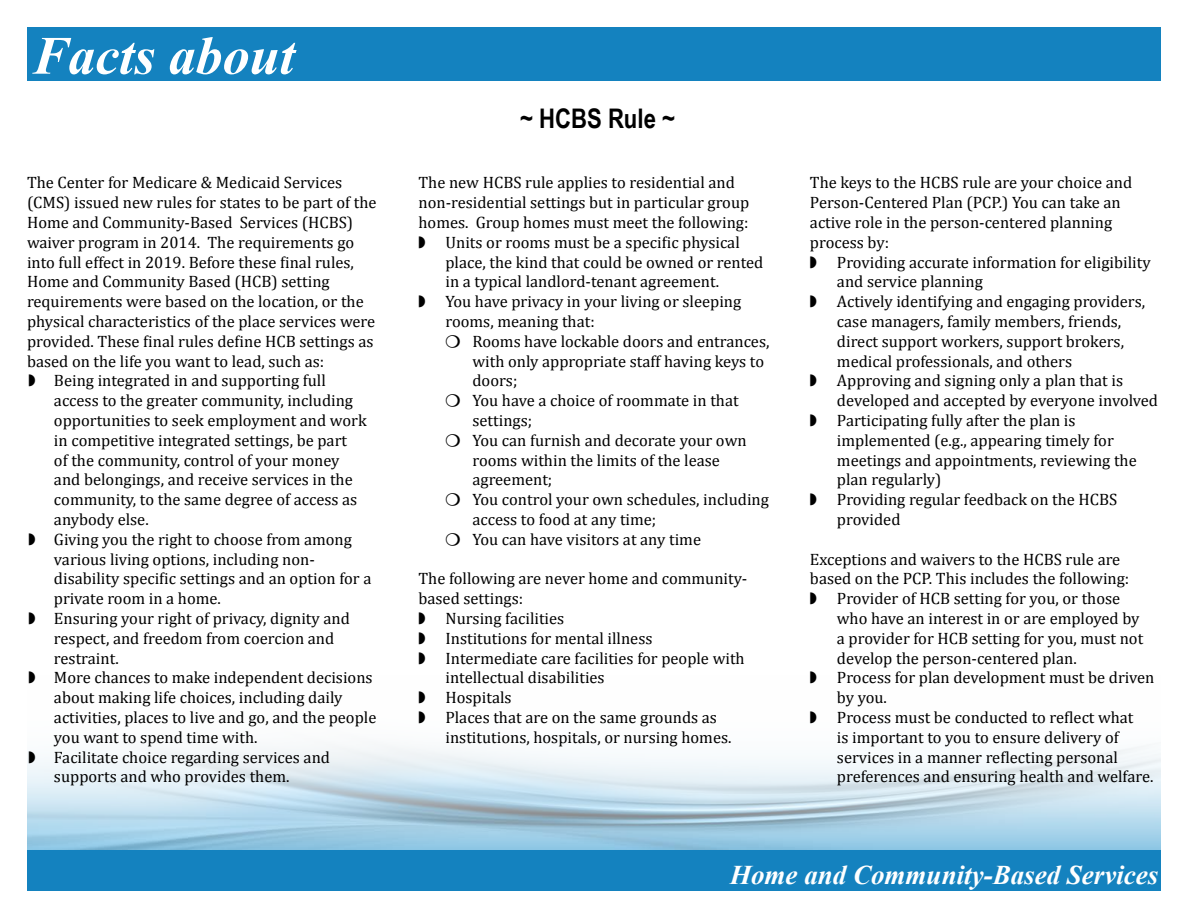
<style>
.page{position:relative;width:1188px;height:918px;background:#fff}
.page>*{position:absolute;margin:0;border:0;box-sizing:border-box;transform-origin:0 0}
.t1{font:italic 700 54px "Times New Roman";color:#fff}
.t2{font:italic 700 27px "Times New Roman";color:#fff}
.t3{font:700 27px "Arial Narrow";color:#000}
.t4{font:16.5px/19.8px "Cambria";color:#000}
</style>
<div class="page">
<div style="left:27px;top:27px;width:1134px;height:54px;background:#1482bf"></div>
<div style="left:27px;top:850px;width:1134px;height:41px;background:#1482bf"></div>
<svg style="left:29px;top:751px;width:6px;height:12px"></svg>
<h1 class="t1" style="left:32px;top:18px;width:264px">Facts about</h1>
<p class="t4" style="left:27px;top:173px;width:317px">The Center for Medicare &amp; Medicaid Services</p>
<p class="t4" style="left:27px;top:193px;width:351px">(CMS) issued new rules for states to be part of the</p>
<p class="t4" style="left:27px;top:212px;width:328px">Home and Community-Based Services (HCBS)</p>
<p class="t4" style="left:27px;top:232px;width:329px">waiver program in 2014. The requirements go</p>
<p class="t4" style="left:27px;top:252px;width:329px">into full effect in 2019. Before these final rules,</p>
<p class="t4" style="left:27px;top:272px;width:304px">Home and Community Based (HCB) setting</p>
<p class="t4" style="left:27px;top:292px;width:338px">requirements were based on the location, or the</p>
<p class="t4" style="left:27px;top:311px;width:350px">physical characteristics of the place services were</p>
<p class="t4" style="left:27px;top:331px;width:348px">provided. These final rules define HCB settings as</p>
<p class="t4" style="left:27px;top:351px;width:299px">based on the life you want to lead, such as:</p>
<p class="t4" style="left:54px;top:371px;width:273px">Being integrated in and supporting full</p>
<p class="t4" style="left:54px;top:391px;width:301px">access to the greater community, including</p>
<p class="t4" style="left:54px;top:410px;width:314px">opportunities to seek employment and work</p>
<p class="t4" style="left:54px;top:430px;width:295px">in competitive integrated settings, be part</p>
<p class="t4" style="left:54px;top:450px;width:287px">of the community, control of your money</p>
<p class="t4" style="left:54px;top:470px;width:300px">and belongings, and receive services in the</p>
<p class="t4" style="left:54px;top:490px;width:305px">community, to the same degree of access as</p>
<p class="t4" style="left:54px;top:509px;width:96px">anybody else.</p>
<p class="t4" style="left:54px;top:529px;width:299px">Giving you the right to choose from among</p>
<p class="t4" style="left:54px;top:549px;width:262px">various living options, including non-</p>
<p class="t4" style="left:54px;top:569px;width:319px">disability specific settings and an option for a</p>
<p class="t4" style="left:54px;top:589px;width:168px">private room in a home.</p>
<p class="t4" style="left:54px;top:608px;width:297px">Ensuring your right of privacy, dignity and</p>
<p class="t4" style="left:54px;top:628px;width:282px">respect, and freedom from coercion and</p>
<p class="t4" style="left:54px;top:648px;width:66px">restraint.</p>
<p class="t4" style="left:54px;top:668px;width:320px">More chances to make independent decisions</p>
<p class="t4" style="left:54px;top:688px;width:290px">about making life choices, including daily</p>
<p class="t4" style="left:54px;top:707px;width:324px">activities, places to live and go, and the people</p>
<p class="t4" style="left:54px;top:727px;width:205px">you want to spend time with.</p>
<p class="t4" style="left:54px;top:747px;width:278px">Facilitate choice regarding services and</p>
<p class="t4" style="left:54px;top:767px;width:237px">supports and who provides them.</p>
<h2 class="t3" style="left:520px;top:98px;width:157px">~ HCBS Rule ~</h2>
<p class="t4" style="left:418px;top:173px;width:318px">The new HCBS rule applies to residential and</p>
<p class="t4" style="left:418px;top:193px;width:332px">non-residential settings but in particular group</p>
<p class="t4" style="left:418px;top:212px;width:331px">homes. Group homes must meet the following:</p>
<p class="t4" style="left:445px;top:232px;width:296px">Units or rooms must be a specific physical</p>
<p class="t4" style="left:445px;top:252px;width:319px">place, the kind that could be owned or rented</p>
<p class="t4" style="left:445px;top:272px;width:275px">in a typical landlord-tenant agreement.</p>
<p class="t4" style="left:445px;top:292px;width:297px">You have privacy in your living or sleeping</p>
<p class="t4" style="left:445px;top:311px;width:151px">rooms, meaning that:</p>
<p class="t4" style="left:472px;top:331px;width:298px">Rooms have lockable doors and entrances,</p>
<p class="t4" style="left:472px;top:351px;width:293px">with only appropriate staff having keys to</p>
<p class="t4" style="left:472px;top:371px;width:46px">doors;</p>
<p class="t4" style="left:472px;top:391px;width:268px">You have a choice of roommate in that</p>
<p class="t4" style="left:472px;top:410px;width:61px">settings;</p>
<p class="t4" style="left:472px;top:430px;width:276px">You can furnish and decorate your own</p>
<p class="t4" style="left:472px;top:450px;width:249px">rooms within the limits of the lease</p>
<p class="t4" style="left:472px;top:470px;width:81px">agreement;</p>
<p class="t4" style="left:472px;top:490px;width:298px">You control your own schedules, including</p>
<p class="t4" style="left:472px;top:509px;width:185px">access to food at any time;</p>
<p class="t4" style="left:472px;top:529px;width:230px">You can have visitors at any time</p>
<p class="t4" style="left:418px;top:569px;width:330px">The following are never home and community-</p>
<p class="t4" style="left:418px;top:589px;width:106px">based settings:</p>
<p class="t4" style="left:445px;top:608px;width:120px">Nursing facilities</p>
<p class="t4" style="left:445px;top:628px;width:209px">Institutions for mental illness</p>
<p class="t4" style="left:445px;top:648px;width:301px">Intermediate care facilities for people with</p>
<p class="t4" style="left:445px;top:668px;width:161px">intellectual disabilities</p>
<p class="t4" style="left:445px;top:688px;width:68px">Hospitals</p>
<p class="t4" style="left:445px;top:707px;width:273px">Places that are on the same grounds as</p>
<p class="t4" style="left:445px;top:727px;width:288px">institutions, hospitals, or nursing homes.</p>
<p class="t4" style="left:810px;top:173px;width:324px">The keys to the HCBS rule are your choice and Person-Centered Plan (PCP.) You can take an active role in the person-centered planning process by:</p>
<p class="t4" style="left:837px;top:252px;width:323px">Providing accurate information for eligibility and service planning<br>Actively identifying and engaging providers, case managers, family members, friends, direct support workers, support brokers, medical professionals, and others<br>Approving and signing only a plan that is developed and accepted by everyone involved Participating fully after the plan is implemented (e.g., appearing timely for meetings and appointments, reviewing the plan regularly)<br>Providing regular feedback on the HCBS provided</p>
<p class="t4" style="left:810px;top:549px;width:312px">Exceptions and waivers to the HCBS rule are</p>
<p class="t4" style="left:810px;top:569px;width:321px">based on the PCP. This includes the following:</p>
<p class="t4" style="left:837px;top:589px;width:285px">Provider of HCB setting for you, or those</p>
<p class="t4" style="left:837px;top:608px;width:304px">who have an interest in or are employed by</p>
<p class="t4" style="left:837px;top:628px;width:308px">a provider for HCB setting for you, must not</p>
<p class="t4" style="left:837px;top:648px;width:241px">develop the person-centered plan.</p>
<p class="t4" style="left:837px;top:668px;width:319px">Process for plan development must be driven</p>
<p class="t4" style="left:837px;top:688px;width:51px">by you.</p>
<p class="t4" style="left:837px;top:707px;width:298px">Process must be conducted to reflect what</p>
<p class="t4" style="left:837px;top:727px;width:283px">is important to you to ensure delivery of</p>
<p class="t4" style="left:837px;top:747px;width:282px">services in a manner reflecting personal</p>
<p class="t4" style="left:837px;top:767px;width:318px">preferences and ensuring health and welfare.</p>
<h2 class="t2" style="left:730px;top:856px;width:430px">Home and Community-Based Services</h2>
</div>
